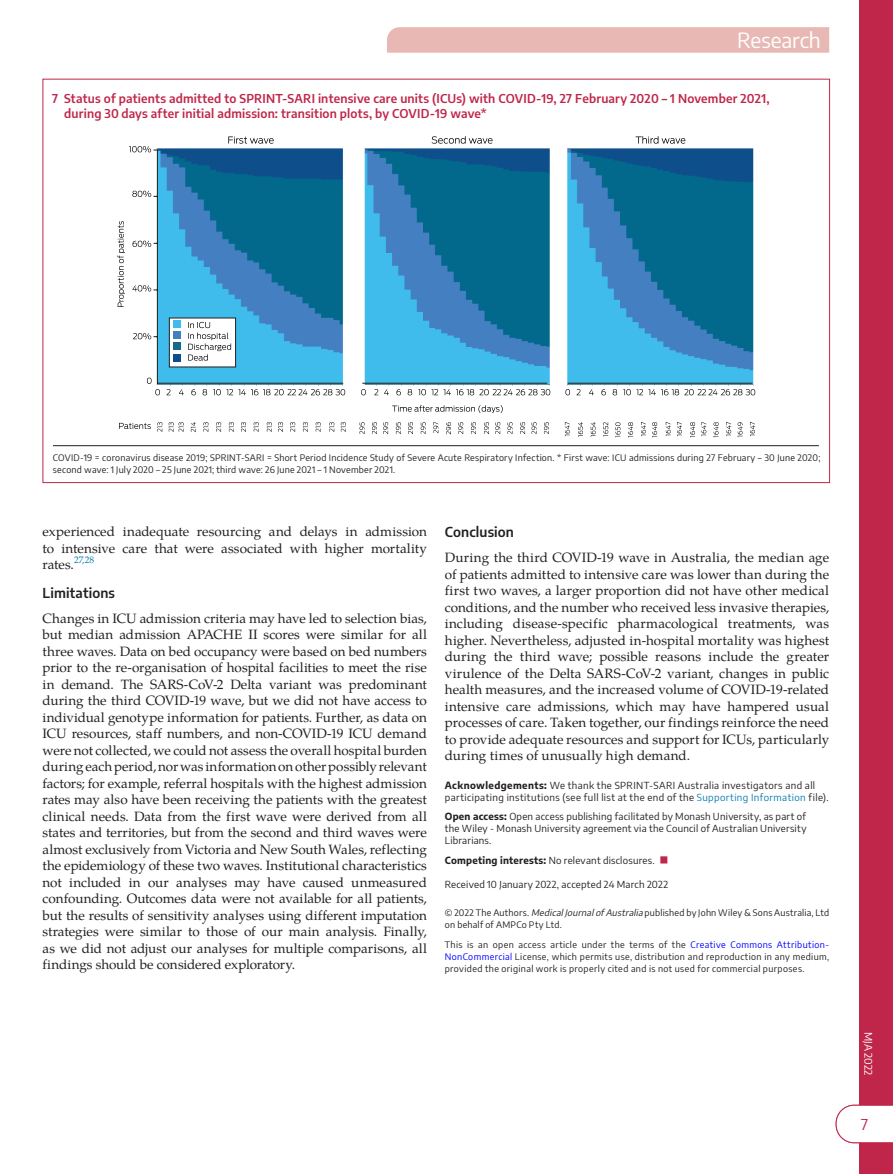
<style>
.page{position:relative;width:893px;height:1174px;background:#fff}
.page>*{position:absolute;margin:0;border:0;box-sizing:border-box;transform-origin:0 0}
.t1{font:21px "Encode Sans";color:#fff}
.t2{font:15px "Encode Sans";color:#bf2649}
.t3{font:13.5px/16.5px "Te X Gyre Pagella";color:#231f20;text-align:justify}
.t4{font:600 13.5px "Encode Sans";letter-spacing:.01em;color:#231f20}
.t5{font:600 12px/15px "Encode Sans";letter-spacing:.015em;color:#bf2649}
.t6{font:10.5px "Encode Sans";letter-spacing:-.005em;color:#fff}
.t7{font:9.75px/12px "Encode Sans";letter-spacing:.035em;color:#231f20}
.t8{font:9px/12px "Encode Sans";letter-spacing:.025em;color:#231f20}
.s1{font-weight:700}
.s2{color:#0d7fac}
.s3{font-family:"Arial Unicode MS";font-size:16.2px;color:#bf2649}
.s4{font-style:italic}
.s5{color:#00f}
</style>
<div class="page">
<div style="left:859px;top:0;width:34px;height:1174px;background:#bf2649"></div>
<svg style="left:387px;top:27px;width:442px;height:26px;background:#e8bab5"></svg>
<div style="left:836px;top:1105px;width:57px;height:37px;background:#fff"></div>
<img style="left:156px;top:148px;width:598px;height:238px">
<hr style="left:157px;top:150px;width:1px;height:233px;background:#202020">
<hr style="left:157px;top:383px;width:186px;height:1px;background:#202020">
<hr style="left:362px;top:383px;width:185px;height:1px;background:#202020">
<hr style="left:568px;top:383px;width:184px;height:1px;background:#202020">
<svg style="left:228px;top:136px;width:457px;height:8px"></svg>
<svg style="left:129px;top:146px;width:28px;height:6px"></svg>
<svg style="left:132px;top:191px;width:25px;height:6px"></svg>
<svg style="left:133px;top:241px;width:24px;height:6px"></svg>
<svg style="left:132px;top:285px;width:25px;height:6px"></svg>
<svg style="left:133px;top:333px;width:24px;height:6px"></svg>
<svg style="left:147px;top:378px;width:13px;height:17px"></svg>
<svg style="left:167px;top:389px;width:588px;height:6px"></svg>
<svg style="left:392px;top:405px;width:111px;height:8px"></svg>
<svg style="left:117px;top:221px;width:8px;height:86px"></svg>
<svg style="left:157px;top:422px;width:5px;height:10px"></svg>
<svg style="left:169px;top:422px;width:15px;height:10px"></svg>
<svg style="left:191px;top:422px;width:5px;height:10px"></svg>
<svg style="left:203px;top:422px;width:5px;height:10px"></svg>
<svg style="left:216px;top:422px;width:5px;height:10px"></svg>
<svg style="left:229px;top:422px;width:5px;height:10px"></svg>
<svg style="left:241px;top:422px;width:5px;height:10px"></svg>
<svg style="left:254px;top:422px;width:5px;height:10px"></svg>
<svg style="left:267px;top:422px;width:5px;height:10px"></svg>
<svg style="left:278px;top:422px;width:5px;height:10px"></svg>
<svg style="left:290px;top:422px;width:5px;height:10px"></svg>
<svg style="left:303px;top:422px;width:5px;height:10px"></svg>
<svg style="left:316px;top:422px;width:5px;height:10px"></svg>
<svg style="left:329px;top:422px;width:5px;height:10px"></svg>
<svg style="left:341px;top:422px;width:5px;height:10px"></svg>
<svg style="left:383px;top:422px;width:5px;height:12px"></svg>
<svg style="left:372px;top:422px;width:5px;height:12px"></svg>
<svg style="left:360px;top:422px;width:5px;height:12px"></svg>
<svg style="left:396px;top:422px;width:5px;height:12px"></svg>
<svg style="left:408px;top:422px;width:5px;height:12px"></svg>
<svg style="left:421px;top:422px;width:5px;height:12px"></svg>
<svg style="left:433px;top:422px;width:5px;height:11px"></svg>
<svg style="left:446px;top:422px;width:5px;height:12px"></svg>
<svg style="left:458px;top:422px;width:5px;height:12px"></svg>
<svg style="left:471px;top:422px;width:5px;height:12px"></svg>
<svg style="left:484px;top:422px;width:5px;height:12px"></svg>
<svg style="left:495px;top:422px;width:5px;height:12px"></svg>
<svg style="left:507px;top:422px;width:5px;height:12px"></svg>
<svg style="left:520px;top:422px;width:5px;height:12px"></svg>
<svg style="left:532px;top:422px;width:4px;height:12px"></svg>
<svg style="left:544px;top:422px;width:5px;height:12px"></svg>
<svg style="left:565px;top:422px;width:5px;height:14px"></svg>
<svg style="left:591px;top:422px;width:5px;height:15px"></svg>
<svg style="left:578px;top:422px;width:5px;height:15px"></svg>
<svg style="left:603px;top:422px;width:5px;height:14px"></svg>
<svg style="left:615px;top:422px;width:5px;height:15px"></svg>
<svg style="left:628px;top:422px;width:5px;height:15px"></svg>
<svg style="left:641px;top:422px;width:5px;height:14px"></svg>
<svg style="left:652px;top:422px;width:5px;height:15px"></svg>
<svg style="left:666px;top:422px;width:5px;height:14px"></svg>
<svg style="left:677px;top:422px;width:5px;height:14px"></svg>
<svg style="left:690px;top:422px;width:5px;height:15px"></svg>
<svg style="left:701px;top:422px;width:5px;height:14px"></svg>
<svg style="left:714px;top:422px;width:4px;height:15px"></svg>
<svg style="left:726px;top:422px;width:5px;height:14px"></svg>
<svg style="left:738px;top:422px;width:5px;height:15px"></svg>
<svg style="left:750px;top:422px;width:5px;height:14px"></svg>
<svg style="left:119px;top:423px;width:32px;height:6px"></svg>
<div style="left:169px;top:318px;width:67px;height:49px;background:#fff"></div>
<div style="left:169px;top:318px;width:67px;height:49px;border:1px solid #202020"></div>
<svg style="left:188px;top:322px;width:43px;height:39px"></svg>
<div style="left:173px;top:321px;width:7px;height:7px;background:#3ebced"></div>
<div style="left:173px;top:331px;width:7px;height:7px;background:#3f7fc2"></div>
<div style="left:173px;top:342px;width:7px;height:7px;background:#13698e"></div>
<div style="left:173px;top:354px;width:7px;height:7px;background:#0b508d"></div>
<hr style="left:53px;top:445px;width:766px;height:1px;background:#231f20">
<h1 class="t1" style="left:737px;top:25px;width:85px">Research</h1>
<p class="t5" style="left:64px;top:90px;width:707px;text-indent:-12px">7 Status of patients admitted to SPRINT-SARI intensive care units (ICUs) with COVID-19, 27 February 2020 – 1 November 2021, during 30 days after initial admission: transition plots, by COVID-19 wave*</p>
<p class="t8" style="left:53px;top:451px;width:769px">COVID-19 = coronavirus disease 2019; SPRINT-SARI = Short Period Incidence Study of Severe Acute Respiratory Infection. * First wave: ICU admissions during 27 February – 30 June 2020; second wave: 1 July 2020 – 25 June 2021; third wave: 26 June 2021 – 1 November 2021.</p>
<p class="t3" style="left:43px;top:522px;width:386px">experienced inadequate resourcing and delays in admission to intensive care that were associated with higher mortality rates.<sup>27,28</sup></p>
<p class="t4" style="left:43px;top:583px;width:74px">Limitations</p>
<p class="t3" style="left:43px;top:609px;width:386px">Changes in ICU admission criteria may have led to selection bias, but median admission APACHE II scores were similar for all three waves. Data on bed occupancy were based on bed numbers prior to the re-organisation of hospital facilities to meet the rise in demand. The SARS-CoV-2 Delta variant was predominant during the third COVID-19 wave, but we did not have access to individual genotype information for patients. Further, as data on ICU resources, staff numbers, and non-COVID-19 ICU demand were not collected, we could not assess the overall hospital burden during each period, nor was information on other possibly relevant factors; for example, referral hospitals with the highest admission rates may also have been receiving the patients with the greatest clinical needs. Data from the first wave were derived from all states and territories, but from the second and third waves were almost exclusively from Victoria and New South Wales, reflecting the epidemiology of these two waves. Institutional characteristics not included in our analyses may have caused unmeasured confounding. Outcomes data were not available for all patients, but the results of sensitivity analyses using different imputation strategies were similar to those of our main analysis. Finally, as we did not adjust our analyses for multiple comparisons, all findings should be considered exploratory.</p>
<p class="t4" style="left:445px;top:522px;width:71px">Conclusion</p>
<p class="t3" style="left:445px;top:548px;width:386px">During the third COVID-19 wave in Australia, the median age of patients admitted to intensive care was lower than during the first two waves, a larger proportion did not have other medical conditions, and the number who received less invasive therapies, including disease-specific pharmacological treatments, was higher. Nevertheless, adjusted in-hospital mortality was highest during the third wave; possible reasons include the greater virulence of the Delta SARS-CoV-2 variant, changes in public health measures, and the increased volume of COVID-19-related intensive care admissions, which may have hampered usual processes of care. Taken together, our findings reinforce the need to provide adequate resources and support for ICUs, particularly during times of unusually high demand.</p>
<p class="t7" style="left:445px;top:778px;width:385px"><span class="s1">Acknowledgements:</span> We thank the SPRINT-SARI Australia investigators and all participating institutions (see full list at the end of the <span class="s2">Supporting Information</span> file).</p>
<p class="t7" style="left:445px;top:810px;width:363px;text-align:justify"><span class="s1">Open access:</span> Open access publishing facilitated by Monash University, as part of the Wiley - Monash University agreement via the Council of Australian University Librarians.</p>
<p class="t7" style="left:445px;top:853px;width:226px"><span class="s1">Competing interests:</span> No relevant disclosures. <span class="s3">■</span></p>
<p class="t7" style="left:445px;top:877px;width:225px">Received 10 January 2022, accepted 24 March 2022</p>
<p class="t8" style="left:445px;top:906px;width:386px">© 2022 The Authors. <span class="s4">MedicalJournalofAustralia</span> published by John Wiley &amp; Sons Australia, Ltd on behalf of AMPCo Pty Ltd.</p>
<p class="t8" style="left:445px;top:938px;width:386px;text-align:justify">This is an open access article under the terms of the <span class="s5">Creative Commons Attribution-NonCommercial</span> License, which permits use, distribution and reproduction in any medium, provided the original work is properly cited and is not used for commercial purposes.</p>
<p class="t6" style="left:876px;top:1031px;width:45px;rotate:90deg">MJA 2022</p>
<p class="t2" style="left:861px;top:1113px;width:9px">7</p>
</div>
